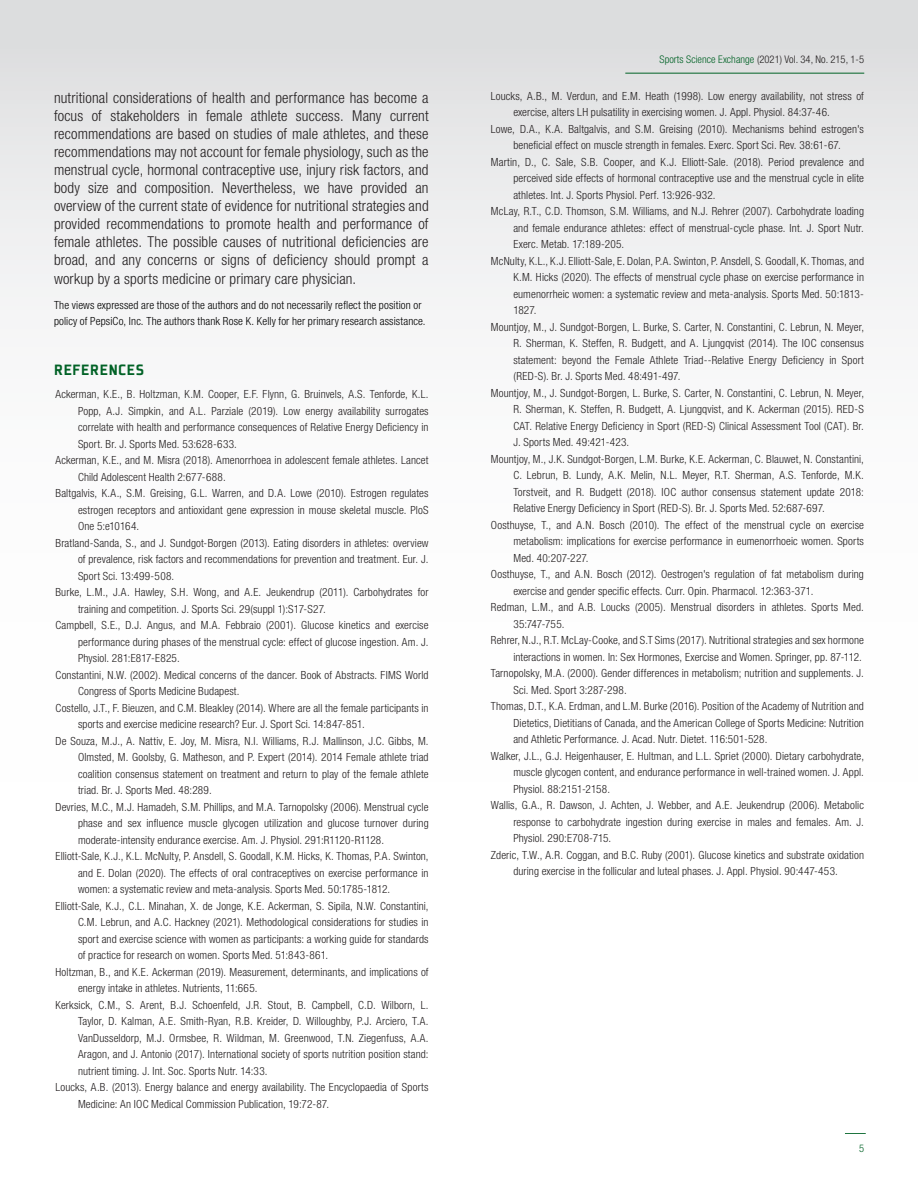
<style>
.page{position:relative;width:918px;height:1188px;background:#fff}
.page>*{position:absolute;margin:0;border:0;box-sizing:border-box;transform-origin:0 0}
.HEADINGS{font:900 16.5px "Plexes Pro";letter-spacing:.03em;color:#016226}
.Body{font:300 condensed 15px/18px "Helvetica Neue LT Std";letter-spacing:.01em;color:#231f20;text-align:justify}
.REFERENCES{font:300 condensed 11.25px/16.5px "Helvetica Neue LT Std";letter-spacing:.01em;color:#231f20;text-align:justify}
.FIGURE_CAPTIONS{font:300 condensed 11.25px/16.5px "Helvetica Neue LT Std";letter-spacing:.01em;color:#000}
.t1{font:10.5px "Helvetica Neue LT 47 Lt Cn";letter-spacing:.005em;color:#231f20}
.t2{font:300 condensed 10.5px "Helvetica Neue LT Std";color:#016226}
.s1{color:#016226}
</style>
<div class="page">
<div style="left:0;top:0;width:918px;height:1188px;background:linear-gradient(to bottom,#e8e9ea,#fff)"></div>
<svg style="left:845px;top:1133px;width:21px;height:1px"></svg>
<hr style="left:625px;top:73px;width:239px;height:1px;background:#016226">
<p class="Body" style="left:54px;top:88px;width:376px">nutritional considerations of health and performance has become a focus of stakeholders in female athlete success. Many current recommendations are based on studies of male athletes, and these recommendations may not account for female physiology, such as the menstrual cycle, hormonal contraceptive use, injury risk factors, and body size and composition. Nevertheless, we have provided an overview of the current state of evidence for nutritional strategies and provided recommendations to promote health and performance of female athletes. The possible causes of nutritional deficiencies are broad, and any concerns or signs of deficiency should prompt a</p>
<p class="Body" style="left:54px;top:270px;width:304px">workup by a sports medicine or primary care physician.</p>
<p class="FIGURE_CAPTIONS" style="left:54px;top:296px;width:373px">The views expressed are those of the authors and do not necessarily reflect the position or policy of PepsiCo, Inc. The authors thank Rose K. Kelly for her primary research assistance.</p>
<p class="HEADINGS" style="left:54px;top:360px;width:91px">REFERENCES</p>
<p class="REFERENCES" style="left:78px;top:386px;width:352px;text-indent:-22px">Ackerman, K.E., B. Holtzman, K.M. Cooper, E.F. Flynn, G. Bruinvels, A.S. Tenforde, K.L.<br>Popp, A.J. Simpkin, and A.L. Parziale (2019). Low energy availability surrogates correlate with health and performance consequences of Relative Energy Deficiency in Sport. Br. J. Sports Med. 53:628-633.</p>
<p class="REFERENCES" style="left:78px;top:452px;width:352px;text-indent:-22px">Ackerman, K.E., and M. Misra (2018). Amenorrhoea in adolescent female athletes. Lancet<br>Child Adolescent Health 2:677-688.</p>
<p class="REFERENCES" style="left:78px;top:485px;width:352px;text-indent:-22px">Baltgalvis, K.A., S.M. Greising, G.L. Warren, and D.A. Lowe (2010). Estrogen regulates estrogen receptors and antioxidant gene expression in mouse skeletal muscle. PloS One 5:e10164.</p>
<p class="REFERENCES" style="left:78px;top:534px;width:352px;text-indent:-22px">Bratland-Sanda, S., and J. Sundgot-Borgen (2013). Eating disorders in athletes: overview of prevalence, risk factors and recommendations for prevention and treatment. Eur. J.<br>Sport Sci. 13:499-508.</p>
<p class="REFERENCES" style="left:78px;top:584px;width:352px;text-indent:-22px">Burke, L.M., J.A. Hawley, S.H. Wong, and A.E. Jeukendrup (2011). Carbohydrates for training and competition. J. Sports Sci. 29(suppl 1):S17-S27.</p>
<p class="REFERENCES" style="left:78px;top:617px;width:352px;text-indent:-22px">Campbell, S.E., D.J. Angus, and M.A. Febbraio (2001). Glucose kinetics and exercise performance during phases of the menstrual cycle: effect of glucose ingestion. Am. J.<br>Physiol. 281:E817-E825.</p>
<p class="REFERENCES" style="left:78px;top:666px;width:352px;text-indent:-22px">Constantini, N.W. (2002). Medical concerns of the dancer. Book of Abstracts. FIMS World<br>Congress of Sports Medicine Budapest.</p>
<p class="REFERENCES" style="left:78px;top:699px;width:352px;text-indent:-22px">Costello, J.T., F. Bieuzen, and C.M. Bleakley (2014). Where are all the female participants in sports and exercise medicine research? Eur. J. Sport Sci. 14:847-851.</p>
<p class="REFERENCES" style="left:78px;top:732px;width:352px;text-indent:-22px">De Souza, M.J., A. Nattiv, E. Joy, M. Misra, N.I. Williams, R.J. Mallinson, J.C. Gibbs, M.<br>Olmsted, M. Goolsby, G. Matheson, and P. Expert (2014). 2014 Female athlete triad coalition consensus statement on treatment and return to play of the female athlete triad. Br. J. Sports Med. 48:289.</p>
<p class="REFERENCES" style="left:78px;top:798px;width:352px;text-indent:-22px">Devries, M.C., M.J. Hamadeh, S.M. Phillips, and M.A. Tarnopolsky (2006). Menstrual cycle phase and sex influence muscle glycogen utilization and glucose turnover during moderate-intensity endurance exercise. Am. J. Physiol. 291:R1120-R1128.</p>
<p class="REFERENCES" style="left:78px;top:848px;width:352px;text-indent:-22px">Elliott-Sale, K.J., K.L. McNulty, P. Ansdell, S. Goodall, K.M. Hicks, K. Thomas, P.A. Swinton, and E. Dolan (2020). The effects of oral contraceptives on exercise performance in women: a systematic review and meta-analysis. Sports Med. 50:1785-1812.</p>
<p class="REFERENCES" style="left:78px;top:897px;width:352px;text-indent:-22px">Elliott-Sale, K.J., C.L. Minahan, X. de Jonge, K.E. Ackerman, S. Sipila, N.W. Constantini, C.M. Lebrun, and A.C. Hackney (2021). Methodological considerations for studies in sport and exercise science with women as participants: a working guide for standards of practice for research on women. Sports Med. 51:843-861.</p>
<p class="REFERENCES" style="left:78px;top:963px;width:352px;text-indent:-22px">Holtzman, B., and K.E. Ackerman (2019). Measurement, determinants, and implications of energy intake in athletes. Nutrients, 11:665.</p>
<p class="REFERENCES" style="left:78px;top:996px;width:352px;text-indent:-22px">Kerksick, C.M., S. Arent, B.J. Schoenfeld, J.R. Stout, B. Campbell, C.D. Wilborn, L.<br>Taylor, D. Kalman, A.E. Smith-Ryan, R.B. Kreider, D. Willoughby, P.J. Arciero, T.A.<br>VanDusseldorp, M.J. Ormsbee, R. Wildman, M. Greenwood, T.N. Ziegenfuss, A.A.<br>Aragon, and J. Antonio (2017). International society of sports nutrition position stand: nutrient timing. J. Int. Soc. Sports Nutr. 14:33.</p>
<p class="REFERENCES" style="left:78px;top:1079px;width:352px;text-indent:-22px">Loucks, A.B. (2013). Energy balance and energy availability. The Encyclopaedia of Sports<br>Medicine: An IOC Medical Commission Publication, 19:72-87.</p>
<p class="t1" style="left:660px;top:53px;width:206px"><span class="s1">Sports Science Exchange</span> (2021) Vol. 34, No. 215, 1-5</p>
<p class="REFERENCES" style="left:513px;top:88px;width:352px;text-indent:-22px">Loucks, A.B., M. Verdun, and E.M. Heath (1998). Low energy availability, not stress of exercise, alters LH pulsatility in exercising women. J. Appl. Physiol. 84:37-46.</p>
<p class="REFERENCES" style="left:491px;top:121px;width:375px;text-align:center">Lowe, D.A., K.A. Baltgalvis, and S.M. Greising (2010). Mechanisms behind estrogen's beneficial effect on muscle strength in females. Exerc. Sport Sci. Rev. 38:61-67.</p>
<p class="REFERENCES" style="left:513px;top:154px;width:352px;text-indent:-22px">Martin, D., C. Sale, S.B. Cooper, and K.J. Elliott-Sale. (2018). Period prevalence and perceived side effects of hormonal contraceptive use and the menstrual cycle in elite athletes. Int. J. Sports Physiol. Perf. 13:926-932.</p>
<p class="REFERENCES" style="left:513px;top:203px;width:352px;text-indent:-22px">McLay, R.T., C.D. Thomson, S.M. Williams, and N.J. Rehrer (2007). Carbohydrate loading and female endurance athletes: effect of menstrual-cycle phase. Int. J. Sport Nutr.<br>Exerc. Metab. 17:189-205.</p>
<p class="REFERENCES" style="left:513px;top:253px;width:352px;text-indent:-22px">McNulty, K.L., K.J. Elliott-Sale, E. Dolan, P.A. Swinton, P. Ansdell, S. Goodall, K. Thomas, and K.M. Hicks (2020). The effects of menstrual cycle phase on exercise performance in eumenorrheic women: a systematic review and meta-analysis. Sports Med. 50:1813- 1827.</p>
<p class="REFERENCES" style="left:513px;top:319px;width:352px;text-indent:-22px">Mountjoy, M., J. Sundgot-Borgen, L. Burke, S. Carter, N. Constantini, C. Lebrun, N. Meyer, R. Sherman, K. Steffen, R. Budgett, and A. Ljungqvist (2014). The IOC consensus statement: beyond the Female Athlete Triad--Relative Energy Deficiency in Sport (RED-S). Br. J. Sports Med. 48:491-497.</p>
<p class="REFERENCES" style="left:513px;top:385px;width:352px;text-indent:-22px">Mountjoy, M., J. Sundgot-Borgen, L. Burke, S. Carter, N. Constantini, C. Lebrun, N. Meyer, R. Sherman, K. Steffen, R. Budgett, A. Ljungqvist, and K. Ackerman (2015). RED-S CAT. Relative Energy Deficiency in Sport (RED-S) Clinical Assessment Tool (CAT). Br.<br>J. Sports Med. 49:421-423.</p>
<p class="REFERENCES" style="left:513px;top:451px;width:352px;text-indent:-22px">Mountjoy, M., J.K. Sundgot-Borgen, L.M. Burke, K.E. Ackerman, C. Blauwet, N. Constantini, C. Lebrun, B. Lundy, A.K. Melin, N.L. Meyer, R.T. Sherman, A.S. Tenforde, M.K.<br>Torstveit, and R. Budgett (2018). IOC author consensus statement update 2018:<br>Relative Energy Deficiency in Sport (RED-S). Br. J. Sports Med. 52:687-697.</p>
<p class="REFERENCES" style="left:513px;top:517px;width:352px;text-indent:-22px">Oosthuyse, T., and A.N. Bosch (2010). The effect of the menstrual cycle on exercise metabolism: implications for exercise performance in eumenorrhoeic women. Sports Med. 40:207-227.</p>
<p class="REFERENCES" style="left:513px;top:566px;width:352px;text-indent:-22px">Oosthuyse, T., and A.N. Bosch (2012). Oestrogen's regulation of fat metabolism during exercise and gender specific effects. Curr. Opin. Pharmacol. 12:363-371.</p>
<p class="REFERENCES" style="left:513px;top:599px;width:352px;text-indent:-22px">Redman, L.M., and A.B. Loucks (2005). Menstrual disorders in athletes. Sports Med.<br>35:747-755.</p>
<p class="REFERENCES" style="left:491px;top:632px;width:375px;text-align:right">Rehrer, N.J., R.T. McLay-Cooke, and S.T Sims (2017). Nutritional strategies and sex hormone interactions in women. In: Sex Hormones, Exercise and Women. Springer, pp. 87-112.</p>
<p class="REFERENCES" style="left:513px;top:665px;width:352px;text-indent:-22px">Tarnopolsky, M.A. (2000). Gender differences in metabolism; nutrition and supplements. J.<br>Sci. Med. Sport 3:287-298.</p>
<p class="REFERENCES" style="left:513px;top:698px;width:352px;text-indent:-22px">Thomas, D.T., K.A. Erdman, and L.M. Burke (2016). Position of the Academy of Nutrition and Dietetics, Dietitians of Canada, and the American College of Sports Medicine: Nutrition and Athletic Performance. J. Acad. Nutr. Dietet. 116:501-528.</p>
<p class="REFERENCES" style="left:513px;top:748px;width:352px;text-indent:-22px">Walker, J.L., G.J. Heigenhauser, E. Hultman, and L.L. Spriet (2000). Dietary carbohydrate, muscle glycogen content, and endurance performance in well-trained women. J. Appl.<br>Physiol. 88:2151-2158.</p>
<p class="REFERENCES" style="left:513px;top:797px;width:352px;text-indent:-22px">Wallis, G.A., R. Dawson, J. Achten, J. Webber, and A.E. Jeukendrup (2006). Metabolic response to carbohydrate ingestion during exercise in males and females. Am. J.<br>Physiol. 290:E708-715.</p>
<p class="REFERENCES" style="left:491px;top:847px;width:375px;text-align:center">Zderic, T.W., A.R. Coggan, and B.C. Ruby (2001). Glucose kinetics and substrate oxidation during exercise in the follicular and luteal phases. J. Appl. Physiol. 90:447-453.</p>
<p class="t2" style="left:859px;top:1142px;width:7px">5</p>
</div>
